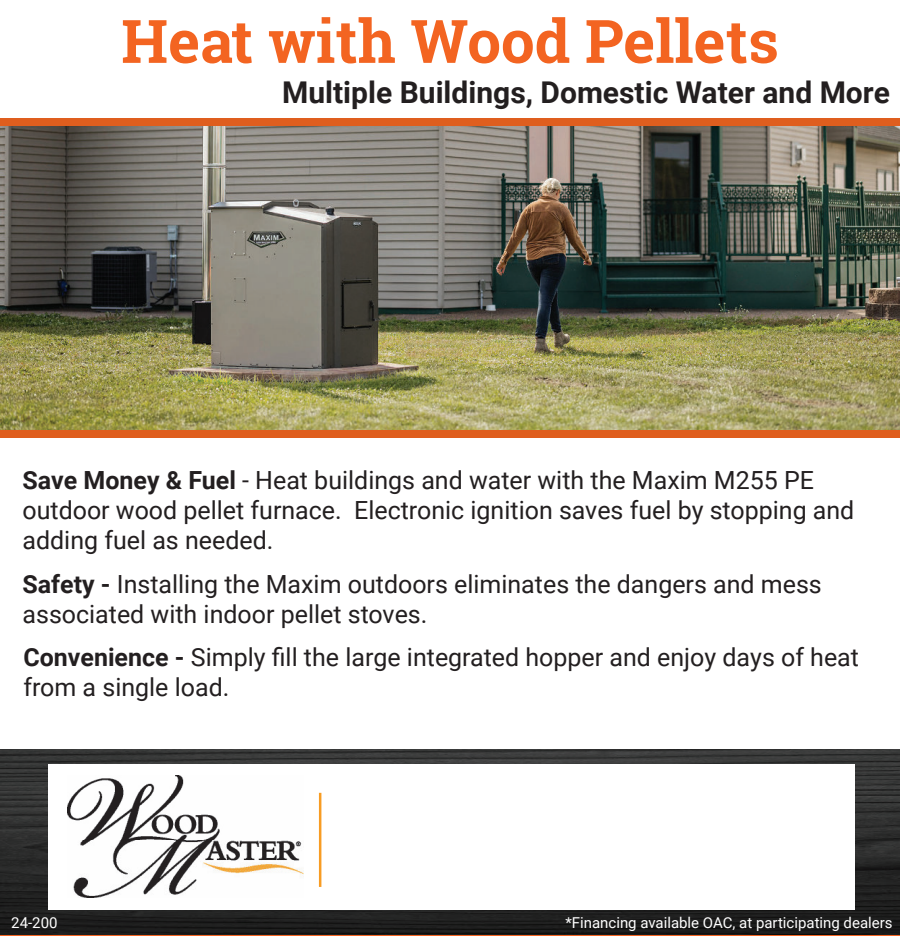
<style>
.page{position:relative;width:900px;height:936px;background:#fff}
.page>*{position:absolute;margin:0;border:0;box-sizing:border-box;transform-origin:0 0}
.t1{font:700 60px "Roboto Slab";color:#f36421}
.t2{font:700 30px "Roboto";color:#231f20}
.t3{font:25px/30px "Roboto";color:#231f20}
.t4{font:15px "Roboto";color:#fff}
.s1{font-weight:700}
</style>
<div class="page">
<img style="left:0;top:126px;width:900px;height:304px">
<img style="left:0;top:750px;width:900px;height:185px">
<div style="left:48px;top:764px;width:806px;height:146px;background:#fff"></div>
<img style="left:67px;top:775px;width:237px;height:122px">
<hr style="left:319px;top:793px;width:2px;height:94px;background:#f89c23">
<div style="left:0;top:119px;width:900px;height:7px;background:#df5e1e"></div>
<div style="left:0;top:430px;width:900px;height:7px;background:#df5e1e"></div>
<h1 class="t1" style="left:121px;top:7px;width:659px">Heat with Wood Pellets</h1>
<p class="t2" style="left:282px;top:81px;width:610px">Multiple Buildings, Domestic Water and More</p>
<p class="t3" style="left:22px;top:467px;width:833px"><span class="s1">Save Money &amp; Fuel</span> - Heat buildings and water with the Maxim M255 PE outdoor wood pellet furnace. Electronic ignition saves fuel by stopping and adding fuel as needed.</p>
<p class="t3" style="left:22px;top:571px;width:801px"><span class="s1">Safety -</span> Installing the Maxim outdoors eliminates the dangers and mess associated with indoor pellet stoves.</p>
<p class="t3" style="left:23px;top:641px;width:837px"><span class="s1">Convenience -</span> Simply fill the large integrated hopper and enjoy days of heat from a single load.</p>
<p class="t4" style="left:11px;top:917px;width:48px">24-200</p>
<p class="t4" style="left:565px;top:916px;width:329px">*Financing available OAC, at participating dealers</p>
</div>
